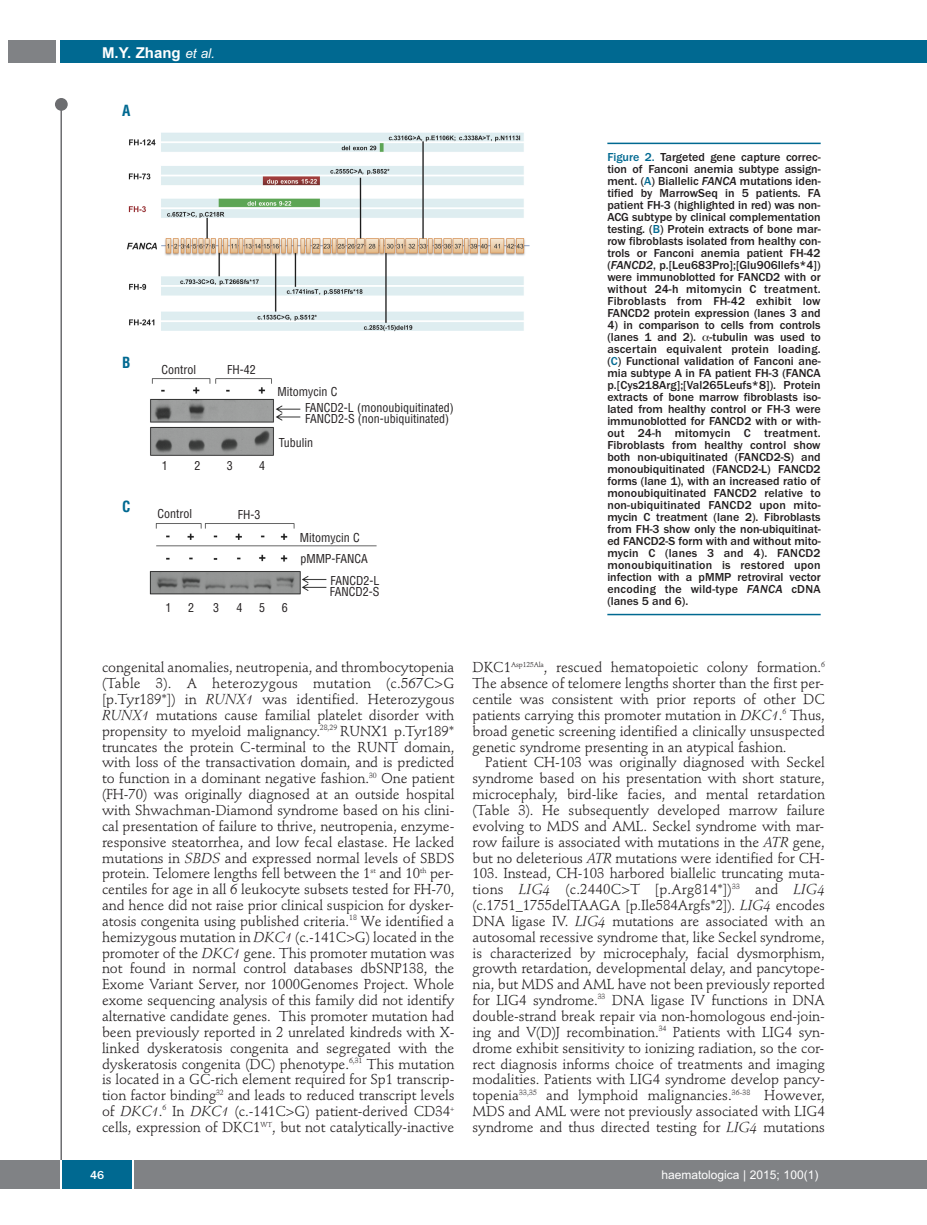
<style>
.page{position:relative;width:927px;height:1225px;background:#fff}
.page>*{position:absolute;margin:0;border:0;box-sizing:border-box;transform-origin:0 0}
.t1{font:700 15px "Arial";color:#fff}
.t2{font:700 condensed 15px "Helvetica";color:#006991}
.t3{font:14.25px/15.9px "Stempel Schneidler";letter-spacing:-.005em;color:#231f20;text-align:justify}
.t4{font:500 12px/12px "Franklin Gothic";color:#231f20;text-align:justify}
.t5{font:condensed 12px/21.1px "Helvetica";color:#231f20}
.t6{font:12px "Arial";color:#fff}
.t7{font:500 12px "Franklin Gothic";color:#fff}
.s1{font-weight:400;font-style:italic;font-size:13.5px}
.s2{color:#006991}
.s3{font-style:italic}
</style>
<div class="page">
<div style="left:911px;top:40px;width:16px;height:22px;background:#006991"></div>
<div style="left:910px;top:1160px;width:17px;height:28px;background:#808285"></div>
<div style="left:55px;top:98px;width:13px;height:13px;background:#6c6d70;border-radius:50%"></div>
<hr style="left:60px;top:101px;width:2px;height:1061px;background:#6c6d70">
<div style="left:60px;top:40px;width:852px;height:22px;background:#006991"></div>
<div style="left:9px;top:40px;width:47px;height:22px;background:#808285"></div>
<div style="left:0;top:1160px;width:911px;height:28px;background:#808285"></div>
<div style="left:62px;top:1160px;width:71px;height:28px;background:#006991"></div>
<hr style="left:60px;top:1160px;width:2px;height:28px;background:#fff">
<svg style="left:133px;top:1160px;width:1px;height:28px"></svg>
<img style="left:127px;top:132px;width:403px;height:463px">
<hr style="left:607px;top:143px;width:214px;height:1px;background:#006991">
<hr style="left:607px;top:614px;width:214px;height:1px;background:#006991">
<p class="t1" style="left:102px;top:44px;width:114px">M.Y. Zhang <span class="s1">et al.</span></p>
<p class="t2" style="left:122px;top:102px;width:10px">A</p>
<p class="t2" style="left:122px;top:354px;width:10px">B</p>
<p class="t2" style="left:122px;top:498px;width:10px">C</p>
<p class="t5" style="left:162px;top:359px;width:36px">Control</p>
<p class="t5" style="left:227px;top:359px;width:30px">FH-42</p>
<p class="t5" style="left:162px;top:455px;width:7px">1</p>
<p class="t5" style="left:194px;top:455px;width:7px">2</p>
<p class="t5" style="left:227px;top:455px;width:7px">3</p>
<p class="t5" style="left:259px;top:455px;width:7px">4</p>
<p class="t5" style="left:277px;top:381px;width:61px">Mitomycin C</p>
<p class="t5" style="left:305px;top:397px;width:150px">FANCD2-L (monoubiquitinated)</p>
<p class="t5" style="left:305px;top:408px;width:146px">FANCD2-S (non-ubiquitinated)</p>
<p class="t5" style="left:279px;top:432px;width:36px">Tubulin</p>
<p class="t5" style="left:157px;top:504px;width:36px">Control</p>
<p class="t5" style="left:238px;top:504px;width:24px">FH-3</p>
<p class="t5" style="left:300px;top:527px;width:70px">Mitomycin C pMMP-FANCA</p>
<p class="t5" style="left:330px;top:575px;width:51px;line-height:11.1px">FANCD2-L<br>FANCD2-S</p>
<p class="t5" style="left:165px;top:597px;width:7px">1</p>
<p class="t5" style="left:188px;top:597px;width:7px">2</p>
<p class="t5" style="left:213px;top:597px;width:7px">3</p>
<p class="t5" style="left:236px;top:597px;width:7px">4</p>
<p class="t5" style="left:259px;top:597px;width:7px">5</p>
<p class="t5" style="left:282px;top:597px;width:7px">6</p>
<p class="t4" style="left:607px;top:151px;width:215px"><span class="s2">Figure 2.</span> Targeted gene capture correc&shy;tion of Fanconi anemia subtype assign&shy;ment. (<span class="s2">A</span>) Biallelic <span class="s3">FANCA</span> mutations iden&shy;tified by MarrowSeq in 5 patients. FA patient FH-3 (highlighted in red) was non-ACG subtype by clinical complementation testing. (<span class="s2">B</span>) Protein extracts of bone mar&shy;row fibroblasts isolated from healthy con&shy;trols or Fanconi anemia patient FH-42 (<span class="s3">FANCD2</span>, p.[Leu683Pro];[Glu906Ilefs*4]) were immunoblotted for FANCD2 with or without 24-h mitomycin C treatment.<br>Fibroblasts from FH-42 exhibit low FANCD2 protein expression (lanes 3 and</p>
<p class="t4" style="left:607px;top:319px;width:215px">4) in comparison to cells from controls (lanes 1 and 2). -tubulin was used to ascertain equivalent protein loading. (<span class="s2">C</span>) Functional validation of Fanconi ane&shy;mia subtype A in FA patient FH-3 (FANCA p.[Cys218Arg];[Val265Leufs*8]). Protein extracts of bone marrow fibroblasts iso&shy;lated from healthy control or FH-3 were immunoblotted for FANCD2 with or with&shy;out 24-h mitomycin C treatment.<br>Fibroblasts from healthy control show both non-ubiquitinated (FANCD2-S) and monoubiquitinated (FANCD2-L) FANCD2 forms (lane 1), with an increased ratio of monoubiquitinated FANCD2 relative to non-ubiquitinated FANCD2 upon mito&shy;mycin C treatment (lane 2). Fibroblasts from FH-3 show only the non-ubiquitinat&shy;ed FANCD2-S form with and without mito&shy;mycin C (lanes 3 and 4). FANCD2 monoubiquitination is restored upon infection with a pMMP retroviral vector encoding the wild-type <span class="s3">FANCA</span> cDNA (lanes 5 and 6).</p>
<p class="t3" style="left:102px;top:661px;width:354px">congenital anomalies, neutropenia, and thrombocytopenia (Table 3). A heterozygous mutation (c.567C&gt;G [p.Tyr189*]) in <span class="s3">RUNX1</span> was identified. Heterozygous <span class="s3">RUNX1</span> mutations cause familial platelet disorder with propensity to myeloid malignancy.<sup>28,29</sup> RUNX1 p.Tyr189* truncates the protein C-terminal to the RUNT domain, with loss of the transactivation domain, and is predicted to function in a dominant negative fashion.<sup>30</sup> One patient (FH-70) was originally diagnosed at an outside hospital with Shwachman-Diamond syndrome based on his clini&shy;cal presentation of failure to thrive, neutropenia, enzyme&shy;responsive steatorrhea, and low fecal elastase. He lacked mutations in <span class="s3">SBDS</span> and expressed normal levels of SBDS protein. Telomere lengths fell between the 1<sup>st</sup> and 10<sup>th</sup> per&shy;centiles for age in all 6 leukocyte subsets tested for FH-70, and hence did not raise prior clinical suspicion for dysker&shy;atosis congenita using published criteria.<sup>18</sup> We identified a hemizygous mutation in <span class="s3">DKC1</span> (c.-141C&gt;G) located in the promoter of the <span class="s3">DKC1</span> gene. This promoter mutation was not found in normal control databases dbSNP138, the Exome Variant Server, nor 1000Genomes Project. Whole exome sequencing analysis of this family did not identify alternative candidate genes. This promoter mutation had been previously reported in 2 unrelated kindreds with X&shy;linked dyskeratosis congenita and segregated with the dyskeratosis congenita (DC) phenotype.<sup>6,31</sup> This mutation is located in a GC-rich element required for Sp1 transcrip&shy;tion factor binding<sup>32</sup> and leads to reduced transcript levels of <span class="s3">DKC1</span>.<sup>6</sup> In <span class="s3">DKC1</span> (c.-141C&gt;G) patient-derived CD34<sup>+ </sup>cells, expression of DKC1<sup>WT</sup>, but not catalytically-inactive</p>
<p class="t3" style="left:472px;top:661px;width:354px">DKC1<sup>Asp125Ala</sup>, rescued hematopoietic colony formation.<sup>6<br></sup>The absence of telomere lengths shorter than the first per&shy;centile was consistent with prior reports of other DC patients carrying this promoter mutation in <span class="s3">DKC1</span>.<sup>6</sup> Thus, broad genetic screening identified a clinically unsuspected genetic syndrome presenting in an atypical fashion.</p>
<p class="t3" style="left:472px;top:756px;width:354px;text-indent:13px">Patient CH-103 was originally diagnosed with Seckel syndrome based on his presentation with short stature, microcephaly, bird-like facies, and mental retardation (Table 3). He subsequently developed marrow failure evolving to MDS and AML. Seckel syndrome with mar&shy;row failure is associated with mutations in the <span class="s3">ATR</span> gene, but no deleterious <span class="s3">ATR</span> mutations were identified for CH-103. Instead, CH-103 harbored biallelic truncating muta&shy;tions <span class="s3">LIG4</span> (c.2440C&gt;T [p.Arg814*])<sup>33</sup> and <span class="s3">LIG4 </span>(c.1751_1755delTAAGA [p.Ile584Argfs*2]). <span class="s3">LIG4</span> encodes DNA ligase IV. <span class="s3">LIG4</span> mutations are associated with an autosomal recessive syndrome that, like Seckel syndrome, is characterized by microcephaly, facial dysmorphism, growth retardation, developmental delay, and pancytope&shy;nia, but MDS and AML have not been previously reported for LIG4 syndrome.<sup>33</sup> DNA ligase IV functions in DNA double-strand break repair via non-homologous end-join&shy;ing and V(D)J recombination.<sup>34</sup> Patients with LIG4 syn&shy;drome exhibit sensitivity to ionizing radiation, so the cor&shy;rect diagnosis informs choice of treatments and imaging modalities. Patients with LIG4 syndrome develop pancy&shy;topenia<sup>33,35</sup> and lymphoid malignancies.<sup>36-38</sup> However, MDS and AML were not previously associated with LIG4 syndrome and thus directed testing for <span class="s3">LIG4</span> mutations</p>
<p class="t7" style="left:90px;top:1167px;width:16px">46</p>
<p class="t6" style="left:661px;top:1167px;width:158px">haematologica | 2015; 100(1)</p>
</div>
